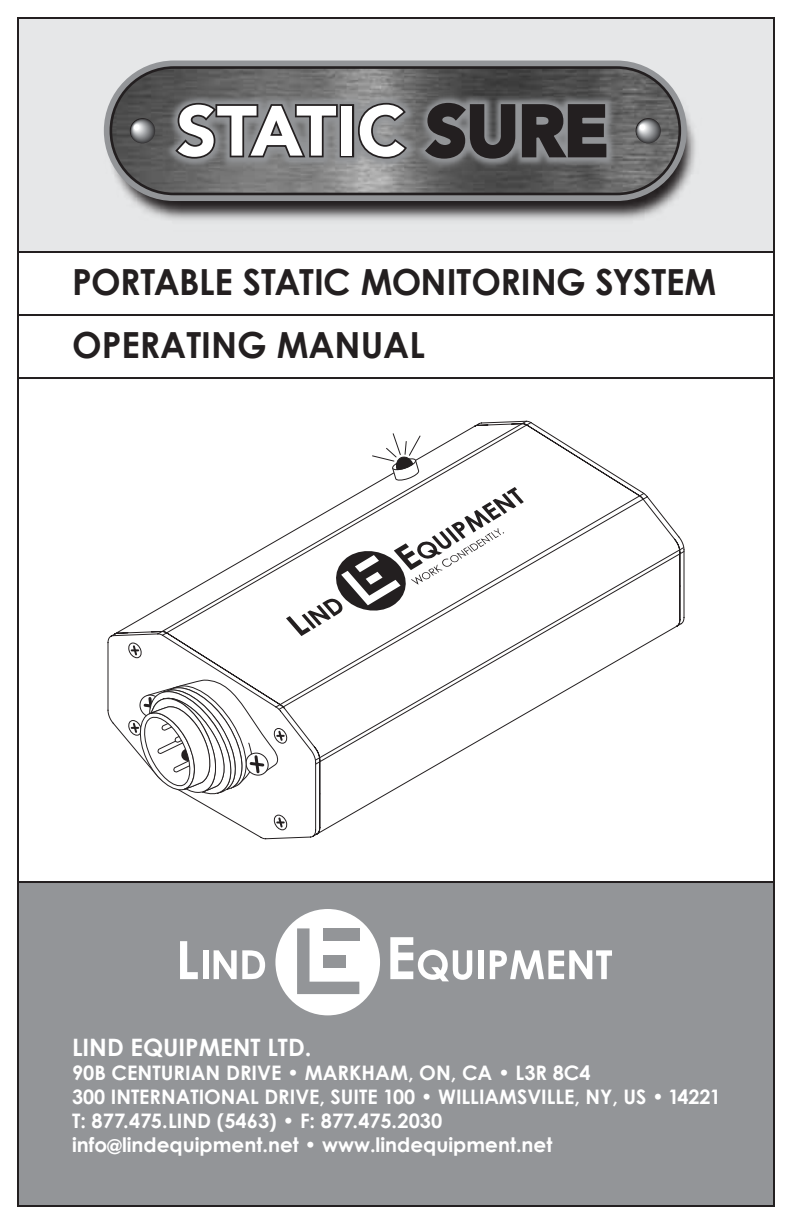
<style>
.page{position:relative;width:792px;height:1224px;background:#fff}
.page>*{position:absolute;margin:0;border:0;box-sizing:border-box;transform-origin:0 0}
.t1{font:700 36px/63px "Century Gothic";color:#231f20}
.t2{font:700 24px "Century Gothic";color:#fff}
.t3{font:700 20px/24px "Century Gothic";color:#fff}
</style>
<div class="page">
<div style="left:18px;top:18px;width:756px;height:234px;background:#e6e7e8"></div>
<div style="left:18px;top:882px;width:756px;height:324px;background:#939598"></div>
<svg style="left:107px;top:422px;width:577px;height:418px"></svg>
<svg style="left:314px;top:546px;width:371px;height:216px"></svg>
<svg style="left:288px;top:495px;width:361px;height:216px"></svg>
<svg style="left:275px;top:492px;width:370px;height:216px"></svg>
<svg style="left:157px;top:420px;width:371px;height:215px"></svg>
<svg style="left:127px;top:642px;width:15px;height:17px"></svg>
<svg style="left:272px;top:814px;width:16px;height:17px"></svg>
<svg style="left:286px;top:432px;width:238px;height:204px"></svg>
<svg style="left:127px;top:679px;width:161px;height:116px"></svg>
<hr style="left:18px;top:314px;width:756px;height:2px;background:#231f20">
<hr style="left:18px;top:377px;width:756px;height:2px;background:#231f20">
<hr style="left:18px;top:881px;width:756px;height:2px;background:#231f20">
<hr style="left:18px;top:251px;width:756px;height:2px;background:#231f20">
<img style="left:46px;top:17px;width:713px;height:172px">
<img style="left:97px;top:26px;width:586px;height:194px">
<div style="left:340px;top:104px;width:14px;height:53px;background:#231f20"></div>
<svg style="left:173px;top:101px;width:167px;height:59px;background:#a8a8a9"></svg>
<div style="left:341px;top:106px;width:11px;height:50px;background:#fff"></div>
<svg style="left:356px;top:101px;width:53px;height:59px;background:#a7a7a8"></svg>
<svg style="left:423px;top:101px;width:185px;height:59px;background:#494749"></svg>
<div style="left:110px;top:66px;width:571px;height:129px;border:3px solid #231f20;border-radius:63px"></div>
<div style="left:275px;top:909px;width:105px;height:106px;background:#fff;border-radius:50%"></div>
<svg style="left:390px;top:937px;width:82px;height:44px"></svg>
<div style="left:478px;top:950px;width:6px;height:29px;background:#fff"></div>
<svg style="left:490px;top:950px;width:122px;height:29px"></svg>
<svg style="left:180px;top:941px;width:18px;height:38px"></svg>
<div style="left:203px;top:950px;width:5px;height:29px;background:#fff"></div>
<svg style="left:214px;top:950px;width:51px;height:29px"></svg>
<svg style="left:297px;top:928px;width:62px;height:66px"></svg>
<div style="left:323px;top:955px;width:23px;height:12px;background:#939598"></div>
<div style="left:323px;top:928px;width:36px;height:13px;background:#939598"></div>
<h1 class="t1" style="left:72px;top:250px;width:646px">PORTABLE STATIC MONITORING SYSTEM<br>OPERATING MANUAL</h1>
<p class="t2" style="left:72px;top:1032px;width:241px">LIND EQUIPMENT LTD.</p>
<p class="t3" style="left:72px;top:1060px;width:650px">90B CENTURIAN DRIVE • MARKHAM, ON, CA • L3R 8C4<br>300 INTERNATIONAL DRIVE, SUITE 100 • WILLIAMSVILLE, NY, US • 14221<br>T: 877.475.LIND (5463) • F: 877.475.2030<br>info@lindequipment.net • www.lindequipment.net</p>
</div>
